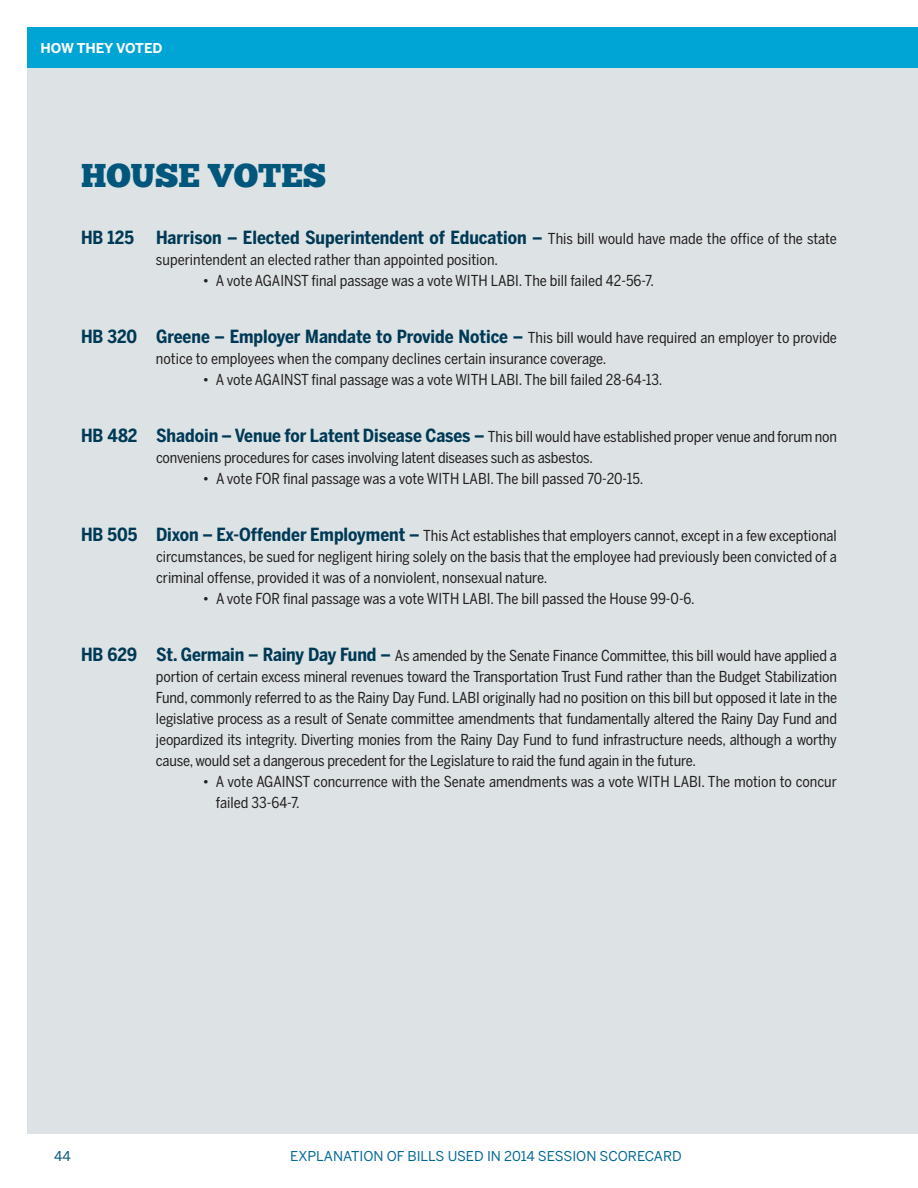
<style>
.page{position:relative;width:918px;height:1188px;background:#fff}
.page>*{position:absolute;margin:0;border:0;box-sizing:border-box;transform-origin:0 0}
.t1{font:33px "Chunk Five";color:#00577b}
.t2{font:700 18px "Benton Sans Cond";color:#003956}
.t3{font:15px/21px "Benton Sans Cond";color:#231f20}
.t4{font:13.5px "Benton Sans";color:#006792}
.t5{font:700 13.5px "Benton Sans";color:#fff}
.t6{font:13.5px "Benton Sans";color:#00577b}
.s1{font-weight:400;font-size:15px;color:#231f20}
.s2{font-weight:700;font-size:18px;color:#003956}
</style>
<div class="page">
<div style="left:27px;top:27px;width:891px;height:1107px;background:#dde3e4"></div>
<div style="left:27px;top:27px;width:891px;height:41px;background:#00a5d6"></div>
<p class="t5" style="left:40px;top:40px;width:124px">HOW THEY VOTED</p>
<h1 class="t1" style="left:81px;top:160px;width:247px">HOUSE VOTES</h1>
<p class="t2" style="left:81px;top:227px;width:758px">HB 125 Harrison – Elected Superintendent of Education – <span class="s1">This bill would have made the office of the state</span></p>
<p class="t3" style="left:156px;top:249px;width:344px">superintendent an elected rather than appointed position.</p>
<p class="t3" style="left:202px;top:270px;width:453px">• A vote AGAINST final passage was a vote WITH LABI. The bill failed 42-56-7.</p>
<p class="t3" style="left:156px;top:327px;width:683px;text-indent:-75px"><span class="s2">HB 320 Greene – Employer Mandate to Provide Notice –</span> This bill would have required an employer to provide notice to employees when the company declines certain insurance coverage.</p>
<p class="t3" style="left:202px;top:369px;width:461px">• A vote AGAINST final passage was a vote WITH LABI. The bill failed 28-64-13.</p>
<p class="t3" style="left:156px;top:426px;width:683px;text-indent:-75px"><span class="s2">HB 482 Shadoin – Venue for Latent Disease Cases –</span> This bill would have established proper venue and forum non conveniens procedures for cases involving latent diseases such as asbestos.</p>
<p class="t3" style="left:203px;top:468px;width:442px">• A vote FOR final passage was a vote WITH LABI. The bill passed 70-20-15.</p>
<p class="t3" style="left:156px;top:525px;width:682px;text-align:justify;text-indent:-75px"><span class="s2">HB 505 Dixon – Ex-Offender Employment –</span> This Act establishes that employers cannot, except in a few exceptional circumstances, be sued for negligent hiring solely on the basis that the employee had previously been convicted of a criminal offense, provided it was of a nonviolent, nonsexual nature.</p>
<p class="t3" style="left:203px;top:588px;width:494px">• A vote FOR final passage was a vote WITH LABI. The bill passed the House 99-0-6.</p>
<p class="t3" style="left:156px;top:645px;width:683px;text-align:justify;text-indent:-75px"><span class="s2">HB 629 St. Germain – Rainy Day Fund –</span> As amended by the Senate Finance Committee, this bill would have applied a portion of certain excess mineral revenues toward the Transportation Trust Fund rather than the Budget Stabilization Fund, commonly referred to as the Rainy Day Fund. LABI originally had no position on this bill but opposed it late in the legislative process as a result of Senate committee amendments that fundamentally altered the Rainy Day Fund and jeopardized its integrity. Diverting monies from the Rainy Day Fund to fund infrastructure needs, although a worthy cause, would set a dangerous precedent for the Legislature to raid the fund again in the future.</p>
<p class="t3" style="left:216px;top:771px;width:623px;text-indent:-14px">• A vote AGAINST concurrence with the Senate amendments was a vote WITH LABI. The motion to concur failed 33-64-7.</p>
<p class="t6" style="left:54px;top:1148px;width:18px">44</p>
<p class="t4" style="left:290px;top:1148px;width:393px">EXPLANATION OF BILLS USED IN 2014 SESSION SCORECARD</p>
</div>
